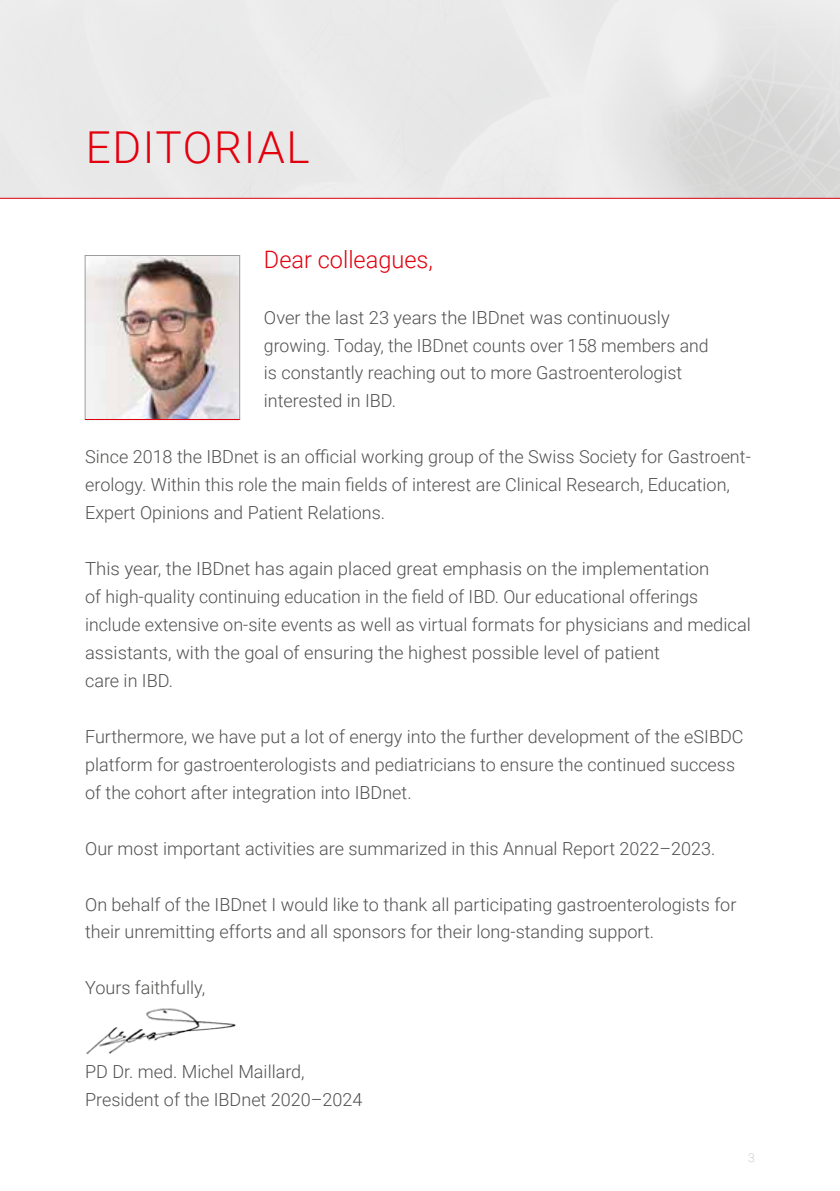
<style>
.page{position:relative;width:840px;height:1191px;background:#fff}
.page>*{position:absolute;margin:0;border:0;box-sizing:border-box;transform-origin:0 0}
.t1{font:300 44px "Roboto";letter-spacing:.035em;color:#e3000e}
.t2{font:300 24px "Roboto";color:#e3000e}
.t3{font:300 18px/28px "Roboto";color:#515150}
.t4{font:100 12px "Roboto";color:#9c9d9d}
</style>
<div class="page">
<hr style="left:0;top:198px;width:839px;height:1px;background:#e3000e">
<img style="left:87px;top:257px;width:151px;height:161px">
<div style="left:85px;top:255px;width:155px;height:165px;border:1px solid #9c9d9d"></div>
<img style="left:86px;top:1008px;width:150px;height:47px">
<hr style="left:85px;top:419px;width:154px;height:1px;background:#e3000e">
<h1 class="t1" style="left:86px;top:117px;width:225px">EDITORIAL</h1>
<h2 class="t2" style="left:264px;top:242px;width:170px">Dear colleagues,</h2>
<p class="t3" style="left:264px;top:302px;width:446px">Over the last 23 years the IBDnet was continuously growing. Today, the IBDnet counts over 158 members and is constantly reaching out to more Gastroenterologist interested in IBD.</p>
<p class="t3" style="left:85px;top:442px;width:666px">Since 2018 the IBDnet is an official working group of the Swiss Society for Gastroent&shy;erology. Within this role the main fields of interest are Clinical Research, Education,<br>Expert Opinions and Patient Relations.</p>
<p class="t3" style="left:85px;top:554px;width:667px">This year, the IBDnet has again placed great emphasis on the implementation<br>of high-quality continuing education in the field of IBD. Our educational offerings include extensive on-site events as well as virtual formats for physicians and medical assistants, with the goal of ensuring the highest possible level of patient<br>care in IBD.</p>
<p class="t3" style="left:85px;top:721px;width:659px">Furthermore, we have put a lot of energy into the further development of the eSIBDC platform for gastroenterologists and pediatricians to ensure the continued success of the cohort after integration into IBDnet.</p>
<p class="t3" style="left:85px;top:833px;width:631px">Our most important activities are summarized in this Annual Report 2022–2023.</p>
<p class="t3" style="left:85px;top:889px;width:652px">On behalf of the IBDnet I would like to thank all participating gastroenterologists for their unremitting efforts and all sponsors for their long-standing support.</p>
<p class="t3" style="left:85px;top:973px;width:121px">Yours faithfully,</p>
<p class="t3" style="left:85px;top:1057px;width:278px">PD Dr. med. Michel Maillard,<br>President of the IBDnet 2020–2024</p>
<p class="t4" style="left:747px;top:1149px;width:8px">3</p>
</div>
